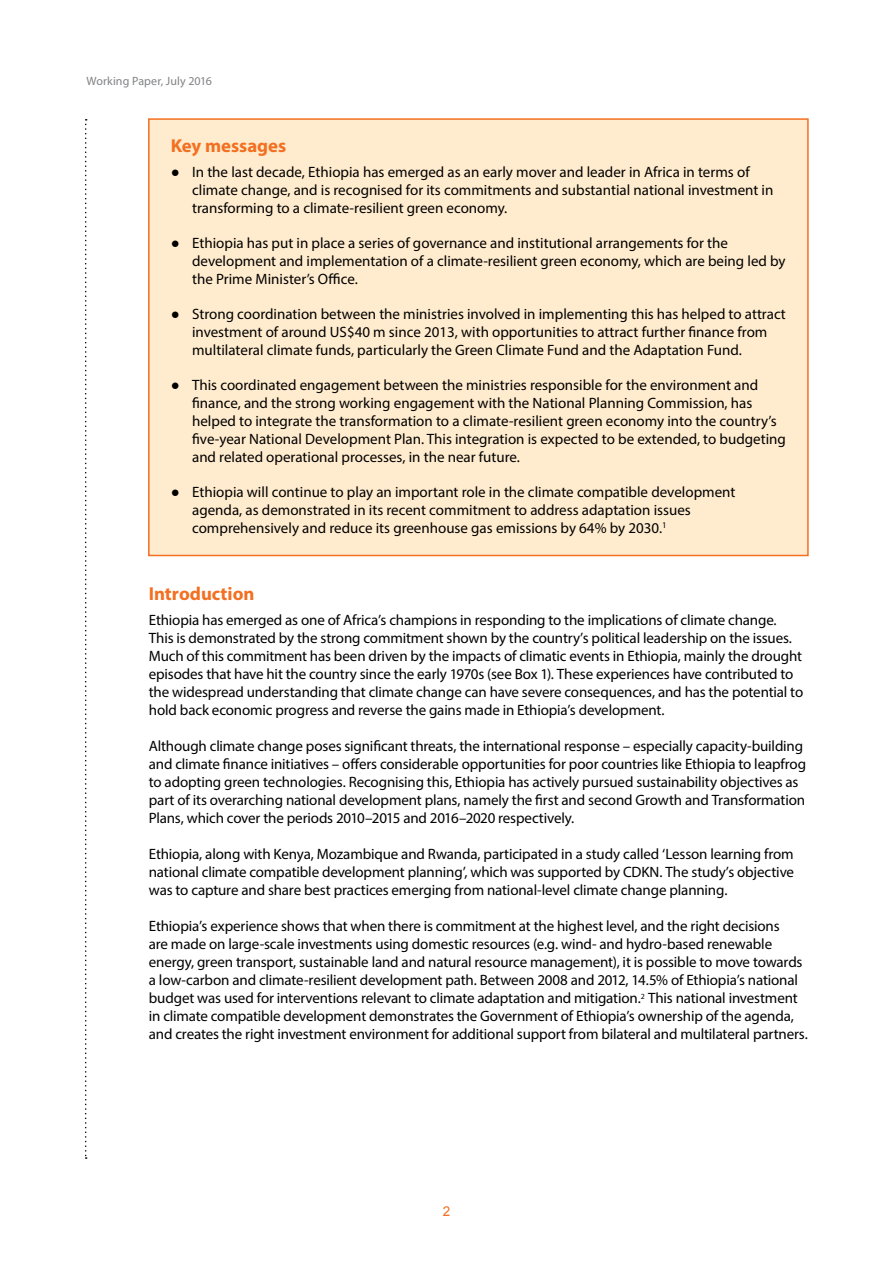
<style>
.page{position:relative;width:893px;height:1263px;background:#fff}
.page>*{position:absolute;margin:0;border:0;box-sizing:border-box;transform-origin:0 0}
.HEADING1_copy{font:700 18.75px "Myriad Pro";color:#f36f21}
.HEADING1{font:700 18.75px "Myriad Pro";color:#f36f21}
.BODY_TEXT{font:15px/18px "Myriad Pro";letter-spacing:-.005em;color:#000}
.PAGE_NUMBER{font:13.5px "Arial";color:#f36f21}
.t1{font:12px "Myriad Pro";letter-spacing:.01em;color:#808285}
.s1{font-family:"Arial"}
</style>
<div class="page">
<svg style="left:85px;top:119px;width:2px;height:1040px"></svg>
<div style="left:149px;top:119px;width:659px;height:436px;background:#ffecce"></div>
<div style="left:148px;top:118px;width:661px;height:438px;border:2px solid #f36f21"></div>
<p class="t1" style="left:86px;top:74px;width:127px">Working Paper, July 2016</p>
<p class="HEADING1" style="left:171px;top:133px;width:117px">Key messages</p>
<p class="BODY_TEXT" style="left:192px;top:163px;width:583px;text-indent:-21px"><span class="s1">●</span> In the last decade, Ethiopia has emerged as an early mover and leader in Africa in terms of climate change, and is recognised for its commitments and substantial national investment in transforming to a climate-resilient green economy.</p>
<p class="BODY_TEXT" style="left:192px;top:234px;width:595px;text-indent:-21px"><span class="s1">●</span> Ethiopia has put in place a series of governance and institutional arrangements for the development and implementation of a climate-resilient green economy, which are being led by the Prime Minister’s Office.</p>
<p class="BODY_TEXT" style="left:192px;top:305px;width:595px;text-indent:-21px"><span class="s1">●</span> Strong coordination between the ministries involved in implementing this has helped to attract investment of around US$40 m since 2013, with opportunities to attract further finance from multilateral climate funds, particularly the Green Climate Fund and the Adaptation Fund.</p>
<p class="BODY_TEXT" style="left:192px;top:376px;width:595px;text-indent:-21px"><span class="s1">●</span> This coordinated engagement between the ministries responsible for the environment and finance, and the strong working engagement with the National Planning Commission, has helped to integrate the transformation to a climate-resilient green economy into the country’s five-year National Development Plan. This integration is expected to be extended, to budgeting and related operational processes, in the near future.</p>
<p class="BODY_TEXT" style="left:192px;top:483px;width:545px;text-indent:-21px"><span class="s1">●</span> Ethiopia will continue to play an important role in the climate compatible development agenda, as demonstrated in its recent commitment to address adaptation issues comprehensively and reduce its greenhouse gas emissions by 64% by 2030.<sup>1</sup></p>
<p class="HEADING1_copy" style="left:149px;top:581px;width:107px">Introduction</p>
<p class="BODY_TEXT" style="left:149px;top:611px;width:656px">Ethiopia has emerged as one of Africa’s champions in responding to the implications of climate change.<br>This is demonstrated by the strong commitment shown by the country’s political leadership on the issues.<br>Much of this commitment has been driven by the impacts of climatic events in Ethiopia, mainly the drought episodes that have hit the country since the early 1970s (see Box 1). These experiences have contributed to the widespread understanding that climate change can have severe consequences, and has the potential to hold back economic progress and reverse the gains made in Ethiopia’s development.</p>
<p class="BODY_TEXT" style="left:149px;top:737px;width:659px">Although climate change poses significant threats, the international response – especially capacity-building and climate finance initiatives – offers considerable opportunities for poor countries like Ethiopia to leapfrog to adopting green technologies. Recognising this, Ethiopia has actively pursued sustainability objectives as part of its overarching national development plans, namely the first and second Growth and Transformation Plans, which cover the periods 2010–2015 and 2016–2020 respectively.</p>
<p class="BODY_TEXT" style="left:149px;top:845px;width:647px;text-align:justify">Ethiopia, along with Kenya, Mozambique and Rwanda, participated in a study called ‘Lesson learning from national climate compatible development planning’, which was supported by CDKN. The study’s objective was to capture and share best practices emerging from national-level climate change planning.</p>
<p class="BODY_TEXT" style="left:149px;top:917px;width:661px">Ethiopia’s experience shows that when there is commitment at the highest level, and the right decisions<br>are made on large-scale investments using domestic resources (e.g. wind- and hydro-based renewable energy, green transport, sustainable land and natural resource management), it is possible to move towards a low-carbon and climate-resilient development path. Between 2008 and 2012, 14.5% of Ethiopia’s national budget was used for interventions relevant to climate adaptation and mitigation.<sup>2</sup> This national investment in climate compatible development demonstrates the Government of Ethiopia’s ownership of the agenda, and creates the right investment environment for additional support from bilateral and multilateral partners.</p>
<p class="PAGE_NUMBER" style="left:443px;top:1202px;width:9px">2</p>
</div>
